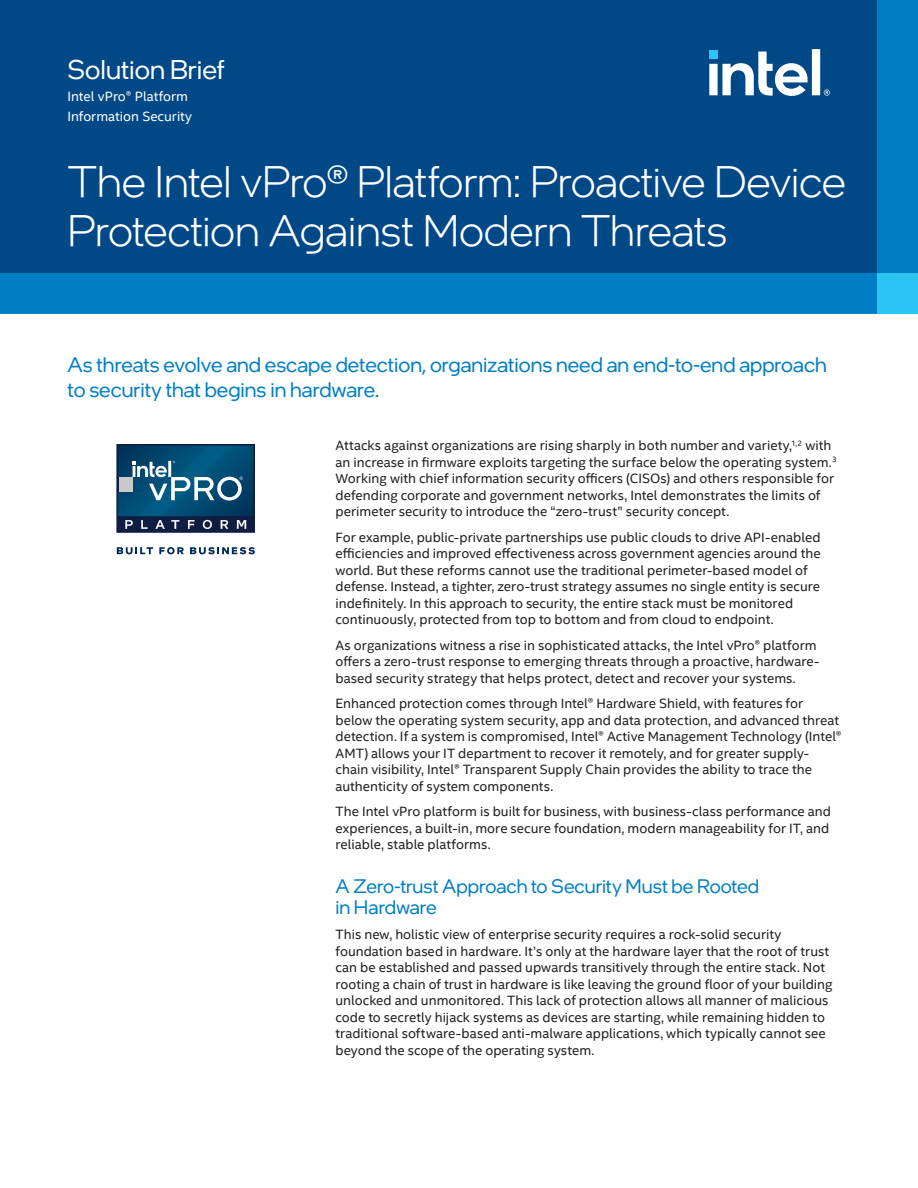
<style>
.page{position:relative;width:918px;height:1188px;background:#fff}
.page>*{position:absolute;margin:0;border:0;box-sizing:border-box;transform-origin:0 0}
.Doc_Title{font:300 45px/49.5px "Intel One Display";letter-spacing:-.01em;color:#fff}
.Paper_Type{font:27px "Intel One Display";color:#fff}
.Subtitle{font:21px/25.5px "Intel One Display";color:#007ec5}
.Heading_1{font:19.5px/21px "Intel One Display";color:#007ec5}
.Body_Text{font:13.5px/16.5px "Intel Clear";color:#231f20}
.Vertical_Then_Focus{font:13.5px/19.5px "Intel Clear";color:#fff}
</style>
<div class="page">
<div style="left:0;top:0;width:918px;height:314px;background:#014887"></div>
<div style="left:878px;top:0;width:40px;height:314px;background:#007ec5"></div>
<div style="left:0;top:273px;width:918px;height:41px;background:#007ec5"></div>
<div style="left:878px;top:273px;width:40px;height:41px;background:#2bc4f3"></div>
<svg style="left:709px;top:49px;width:121px;height:47px"></svg>
<svg style="left:117px;top:547px;width:36px;height:7px"></svg>
<svg style="left:159px;top:547px;width:25px;height:7px"></svg>
<svg style="left:190px;top:547px;width:65px;height:7px"></svg>
<svg style="left:117px;top:444px;width:138px;height:89px;background:#24597b"></svg>
<p class="Paper_Type" style="left:68px;top:53px;width:159px">Solution Brief</p>
<p class="Vertical_Then_Focus" style="left:68px;top:87px;width:126px">Intel vPro® Platform<br>Information Security</p>
<p class="Doc_Title" style="left:68px;top:156px;width:780px">The Intel vPro® Platform: Proactive Device<br>Protection Against Modern Threats</p>
<p class="Subtitle" style="left:68px;top:351px;width:761px">As threats evolve and escape detection, organizations need an end-to-end approach to security that begins in hardware.</p>
<p class="Body_Text" style="left:336px;top:438px;width:503px">Attacks against organizations are rising sharply in both number and variety,<sup>1,2</sup> with an increase in firmware exploits targeting the surface below the operating system.<sup>3<br></sup>Working with chief information security officers (CISOs) and others responsible for defending corporate and government networks, Intel demonstrates the limits of perimeter security to introduce the “zero-trust” security concept.</p>
<p class="Body_Text" style="left:336px;top:529px;width:487px">For example, public-private partnerships use public clouds to drive API-enabled efficiencies and improved effectiveness across government agencies around the world. But these reforms cannot use the traditional perimeter-based model of defense. Instead, a tighter, zero-trust strategy assumes no single entity is secure indefinitely. In this approach to security, the entire stack must be monitored continuously, protected from top to bottom and from cloud to endpoint.</p>
<p class="Body_Text" style="left:336px;top:637px;width:486px">As organizations witness a rise in sophisticated attacks, the Intel vPro® platform offers a zero-trust response to emerging threats through a proactive, hardware&shy;based security strategy that helps protect, detect and recover your systems.</p>
<p class="Body_Text" style="left:336px;top:696px;width:508px">Enhanced protection comes through Intel® Hardware Shield, with features for below the operating system security, app and data protection, and advanced threat detection. If a system is compromised, Intel® Active Management Technology (Intel® AMT) allows your IT department to recover it remotely, and for greater supply&shy;chain visibility, Intel® Transparent Supply Chain provides the ability to trace the authenticity of system components.</p>
<p class="Body_Text" style="left:336px;top:804px;width:497px">The Intel vPro platform is built for business, with business-class performance and experiences, a built-in, more secure foundation, modern manageability for IT, and reliable, stable platforms.</p>
<p class="Heading_1" style="left:336px;top:875px;width:425px">A Zero-trust Approach to Security Must be Rooted in Hardware</p>
<p class="Body_Text" style="left:336px;top:927px;width:499px">This new, holistic view of enterprise security requires a rock-solid security foundation based in hardware. It’s only at the hardware layer that the root of trust can be established and passed upwards transitively through the entire stack. Not rooting a chain of trust in hardware is like leaving the ground floor of your building unlocked and unmonitored. This lack of protection allows all manner of malicious code to secretly hijack systems as devices are starting, while remaining hidden to traditional software-based anti-malware applications, which typically cannot see beyond the scope of the operating system.</p>
</div>
